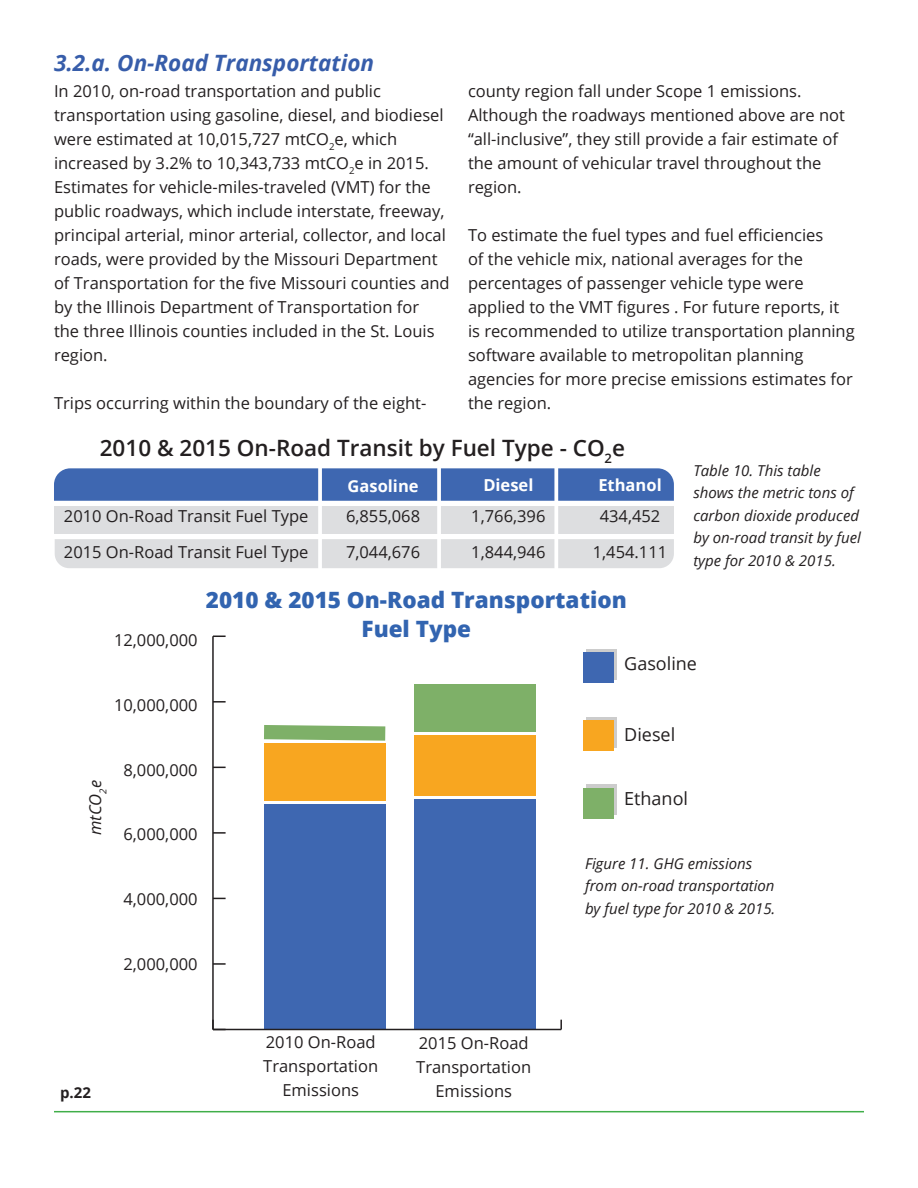
<style>
.page{position:relative;width:918px;height:1188px;background:#fff}
.page>*{position:absolute;margin:0;border:0;box-sizing:border-box;transform-origin:0 0}
.t1{font:800 22.5px/28.5px "Open Sans";color:#3264b0;text-align:center}
.t2{font:600 22.5px "Open Sans";color:#231f20}
.t3{font:italic 700 22.5px "Open Sans";color:#375daa}
.t4{font:18px "Open Sans";color:#231f20}
.t5{font:16.5px/24px "Open Sans";color:#231f20}
.t6{font:700 16.5px "Open Sans";color:#fff}
.t7{font:italic 16.5px "Open Sans";color:#231f20}
.t8{font:italic 15px/22.5px "Open Sans";color:#231f20}
.t9{font:700 15px "Open Sans";color:#231f20}
</style>
<div class="page">
<hr style="left:54px;top:1111px;width:810px;height:1px;background:#40ae49">
<div style="left:55px;top:539px;width:619px;height:29px;background:#dddee0"></div>
<div style="left:54px;top:468px;width:620px;height:33px;background:#3e67b1"></div>
<div style="left:54px;top:506px;width:619px;height:28px;background:#dddee0"></div>
<hr style="left:318px;top:458px;width:4px;height:149px;background:#fff">
<hr style="left:437px;top:456px;width:4px;height:149px;background:#fff">
<svg style="left:554px;top:468px;width:4px;height:100px"></svg>
<hr style="left:212px;top:636px;width:2px;height:393px;background:#231f20">
<svg style="left:213px;top:963px;width:13px;height:2px"></svg>
<svg style="left:214px;top:898px;width:12px;height:1px"></svg>
<svg style="left:213px;top:832px;width:13px;height:2px"></svg>
<svg style="left:214px;top:767px;width:12px;height:1px"></svg>
<svg style="left:213px;top:701px;width:13px;height:2px"></svg>
<svg style="left:214px;top:636px;width:12px;height:1px"></svg>
<div style="left:415px;top:685px;width:121px;height:47px;background:#7eb068"></div>
<div style="left:415px;top:735px;width:121px;height:61px;background:#f8a620"></div>
<div style="left:415px;top:799px;width:121px;height:230px;background:#3e67b1"></div>
<svg style="left:264px;top:725px;width:121px;height:16px"></svg>
<div style="left:264px;top:743px;width:121px;height:58px;background:#f8a620"></div>
<div style="left:264px;top:804px;width:121px;height:224px;background:#3e67b1"></div>
<hr style="left:213px;top:1029px;width:348px;height:1px;background:#231f20">
<svg style="left:212px;top:1020px;width:14px;height:10px"></svg>
<svg style="left:560px;top:1020px;width:2px;height:9px"></svg>
<div style="left:586px;top:717px;width:31px;height:31px;background:#ccc"></div>
<div style="left:583px;top:720px;width:31px;height:31px;background:#f8a620"></div>
<div style="left:586px;top:649px;width:31px;height:31px;background:#ccc"></div>
<div style="left:583px;top:652px;width:31px;height:31px;background:#3e67b1"></div>
<div style="left:586px;top:784px;width:31px;height:31px;background:#ccc"></div>
<div style="left:583px;top:788px;width:31px;height:30px;background:#7eb068"></div>
<h1 class="t3" style="left:54px;top:47px;width:322px">3.2.a. On-Road Transportation</h1>
<p class="t5" style="left:54px;top:78px;width:397px">In 2010, on-road transportation and public transportation using gasoline, diesel, and biodiesel were estimated at 10,015,727 mtCO<sub>2</sub>e, which increased by 3.2% to 10,343,733 mtCO<sub>2</sub>e in 2015.<br>Estimates for vehicle-miles-traveled (VMT) for the public roadways, which include interstate, freeway, principal arterial, minor arterial, collector, and local roads, were provided by the Missouri Department of Transportation for the five Missouri counties and by the Illinois Department of Transportation for<br>the three Illinois counties included in the St. Louis region.</p>
<p class="t5" style="left:54px;top:391px;width:374px">Trips occurring within the boundary of the eight-</p>
<p class="t5" style="left:468px;top:79px;width:379px">county region fall under Scope 1 emissions.<br>Although the roadways mentioned above are not “all-inclusive”, they still provide a fair estimate of the amount of vehicular travel throughout the region.</p>
<p class="t5" style="left:468px;top:223px;width:388px">To estimate the fuel types and fuel efficiencies<br>of the vehicle mix, national averages for the percentages of passenger vehicle type were applied to the VMT figures . For future reports, it is recommended to utilize transportation planning software available to metropolitan planning agencies for more precise emissions estimates for the region.</p>
<h1 class="t2" style="left:100px;top:432px;width:527px">2010 &amp; 2015 On-Road Transit by Fuel Type - CO<sub>2</sub>e</h1>
<p class="t6" style="left:348px;top:475px;width:72px">Gasoline</p>
<p class="t6" style="left:483px;top:474px;width:51px">Diesel</p>
<p class="t6" style="left:598px;top:474px;width:65px">Ethanol</p>
<p class="t5" style="left:64px;top:504px;width:246px">2010 On-Road Transit Fuel Type</p>
<p class="t5" style="left:346px;top:504px;width:76px">6,855,068</p>
<p class="t5" style="left:471px;top:504px;width:76px">1,766,396</p>
<p class="t5" style="left:600px;top:504px;width:62px">434,452</p>
<p class="t5" style="left:64px;top:539px;width:246px">2015 On-Road Transit Fuel Type</p>
<p class="t5" style="left:346px;top:539px;width:76px">7,044,676</p>
<p class="t5" style="left:471px;top:539px;width:76px">1,844,946</p>
<p class="t5" style="left:593px;top:539px;width:76px">1,454.111</p>
<p class="t5" style="left:114px;top:628px;width:85px">12,000,000</p>
<h1 class="t1" style="left:206px;top:585px;width:422px">2010 &amp; 2015 On-Road Transportation<br>Fuel Type</h1>
<p class="t8" style="left:693px;top:459px;width:169px">Table 10. This table shows the metric tons of carbon dioxide produced by on-road transit by fuel type for 2010 &amp; 2015.</p>
<p class="t5" style="left:114px;top:692px;width:85px">10,000,000</p>
<p class="t7" style="left:84px;top:835px;width:56px;rotate:-90deg">mtCO<sub>2</sub>e</p>
<p class="t5" style="left:124px;top:757px;width:76px">8,000,000</p>
<p class="t5" style="left:124px;top:822px;width:76px">6,000,000</p>
<p class="t5" style="left:124px;top:887px;width:76px">4,000,000</p>
<p class="t5" style="left:124px;top:952px;width:76px">2,000,000</p>
<p class="t9" style="left:60px;top:1082px;width:32px">p.22</p>
<p class="t5" style="left:263px;top:1029px;width:116px;text-align:center">2010 On-Road<br>Transportation<br>Emissions</p>
<p class="t5" style="left:416px;top:1031px;width:116px;text-align:center">2015 On-Road<br>Transportation<br>Emissions</p>
<p class="t4" style="left:624px;top:651px;width:74px">Gasoline</p>
<p class="t4" style="left:624px;top:722px;width:53px">Diesel</p>
<p class="t4" style="left:624px;top:786px;width:65px">Ethanol</p>
<p class="t8" style="left:585px;top:852px;width:192px">Figure 11. GHG emissions from on-road transportation by fuel type for 2010 &amp; 2015.</p>
</div>
